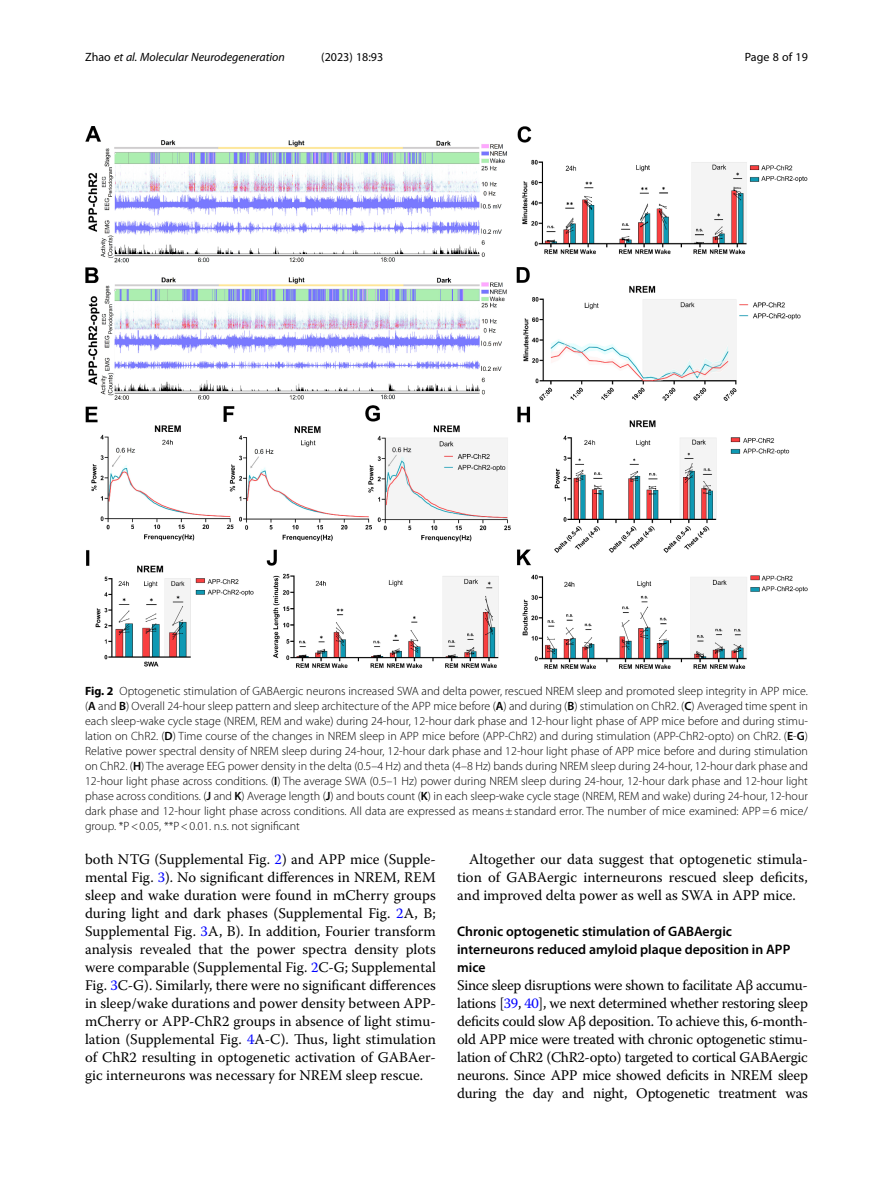
<style>
.page{position:relative;width:893px;height:1191px;background:#fff}
.page>*{position:absolute;margin:0;border:0;box-sizing:border-box;transform-origin:0 0}
.Body_Text_Indent{font:14.7px/18px "Warnock Pro";color:#000;text-align:justify}
.Body_Text{font:14.7px/18px "Warnock Pro";letter-spacing:-.02em;color:#000;text-align:justify}
.Head_2{font:600 13.8px/18px "Myriad Pro";color:#000}
.Figure_Caption{font:300 12px/15px "Myriad Pro";color:#000;text-align:justify}
.t1{font:italic 12px "Myriad Pro";color:#000}
.t2{font:12px "Myriad Pro";color:#000}
.s1{font-style:normal}
.s2{font-weight:700}
.s3{font-weight:600}
.s4{color:#00f}
</style>
<div class="page">
<img style="left:85px;top:126px;width:723px;height:542px">
<p class="t1" style="left:85px;top:50px;width:201px"><span class="s1">Zhao</span> et al. Molecular Neurodegeneration</p>
<p class="t2" style="left:321px;top:50px;width:63px">(2023) 18:93</p>
<p class="t2" style="left:745px;top:50px;width:65px">Page 8 of 19</p>
<p class="Figure_Caption" style="left:85px;top:684px;width:724px"><span class="s2">Fig. 2</span> Optogenetic stimulation of GABAergic neurons increased SWA and delta power, rescued NREM sleep and promoted sleep integrity in APP mice. (<span class="s3">A</span> and <span class="s3">B</span>) Overall 24-hour sleep pattern and sleep architecture of the APP mice before (<span class="s3">A</span>) and during (<span class="s3">B</span>) stimulation on ChR2. (<span class="s3">C</span>) Averaged time spent in each sleep-wake cycle stage (NREM, REM and wake) during 24-hour, 12-hour dark phase and 12-hour light phase of APP mice before and during stimu&shy;lation on ChR2. (<span class="s3">D</span>) Time course of the changes in NREM sleep in APP mice before (APP-ChR2) and during stimulation (APP-ChR2-opto) on ChR2. (<span class="s3">E</span>-<span class="s3">G</span>)<br>Relative power spectral density of NREM sleep during 24-hour, 12-hour dark phase and 12-hour light phase of APP mice before and during stimulation on ChR2. (<span class="s3">H</span>) The average EEG power density in the delta (0.5–4 Hz) and theta (4–8 Hz) bands during NREM sleep during 24-hour, 12-hour dark phase and 12-hour light phase across conditions. (<span class="s3">I</span>) The average SWA (0.5–1 Hz) power during NREM sleep during 24-hour, 12-hour dark phase and 12-hour light phase across conditions. (<span class="s3">J</span> and <span class="s3">K</span>) Average length (<span class="s3">J</span>) and bouts count (<span class="s3">K</span>) in each sleep-wake cycle stage (NREM, REM and wake) during 24-hour, 12-hour dark phase and 12-hour light phase across conditions. All data are expressed as means±standard error. The number of mice examined: APP=6 mice/ group. *P&lt;0.05, **P&lt;0.01. n.s. not significant</p>
<p class="Body_Text_Indent" style="left:85px;top:850px;width:352px">both NTG (Supplemental Fig. <span class="s4">2</span>) and APP mice (Supple&shy;mental Fig. <span class="s4">3</span>). No significant differences in NREM, REM sleep and wake duration were found in mCherry groups during light and dark phases (Supplemental Fig. <span class="s4">2</span>A, B; Supplemental Fig. <span class="s4">3</span>A, B). In addition, Fourier transform analysis revealed that the power spectra density plots were comparable (Supplemental Fig. <span class="s4">2</span>C-G; Supplemental Fig. <span class="s4">3</span>C-G). Similarly, there were no significant differences in sleep/wake durations and power density between APP&shy;mCherry or APP-ChR2 groups in absence of light stimu&shy;lation (Supplemental Fig. <span class="s4">4</span>A-C). Thus, light stimulation of ChR2 resulting in optogenetic activation of GABAer&shy;gic interneurons was necessary for NREM sleep rescue.</p>
<p class="Body_Text_Indent" style="left:457px;top:850px;width:352px;text-indent:12px">Altogether our data suggest that optogenetic stimula&shy;tion of GABAergic interneurons rescued sleep deficits, and improved delta power as well as SWA in APP mice.</p>
<p class="Head_2" style="left:457px;top:922px;width:335px">Chronic optogenetic stimulation of GABAergic interneurons reduced amyloid plaque deposition in APP mice</p>
<p class="Body_Text" style="left:457px;top:976px;width:352px">Since sleep disruptions were shown to facilitate Aβ accumu&shy;lations [<span class="s4">39</span>, <span class="s4">40</span>], we next determined whether restoring sleep deficits could slow Aβ deposition. To achieve this, 6-month&shy;old APP mice were treated with chronic optogenetic stimu&shy;lation of ChR2 (ChR2-opto) targeted to cortical GABAergic neurons. Since APP mice showed deficits in NREM sleep during the day and night, Optogenetic treatment was</p>
</div>
